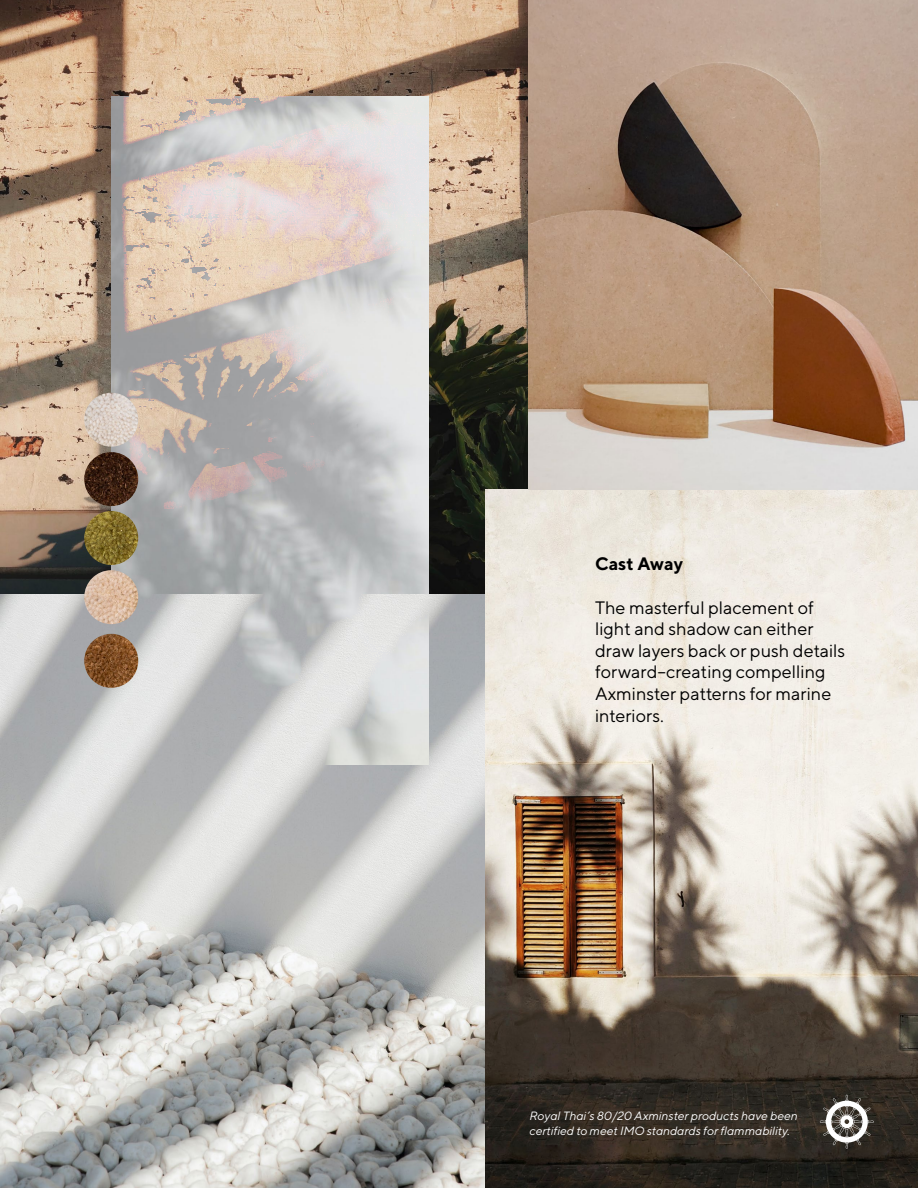
<style>
.page{position:relative;width:918px;height:1188px;background:#fff}
.page>*{position:absolute;margin:0;border:0;box-sizing:border-box;transform-origin:0 0}
.t1{font:18px/21.6px "TT Norms";color:#000}
.t2{font:700 18px "TT Norms";color:#000}
.t3{font:italic 12px/14.4px "TT Norms";color:#fff}
</style>
<div class="page">
<img style="left:0;top:490px;width:918px;height:698px">
<img style="left:0;top:0;width:528px;height:594px">
<img style="left:528px;top:0;width:390px;height:490px">
<img style="left:111px;top:97px;width:318px;height:667px">
<img style="left:84px;top:393px;width:54px;height:54px;border-radius:27px">
<img style="left:84px;top:511px;width:54px;height:54px;border-radius:27px">
<img style="left:84px;top:570px;width:54px;height:54px;border-radius:27px">
<img style="left:84px;top:634px;width:54px;height:54px;border-radius:27px">
<img style="left:84px;top:452px;width:54px;height:54px;border-radius:27px">
<svg style="left:820px;top:1095px;width:54px;height:54px"></svg>
<p class="t2" style="left:595px;top:553px;width:89px">Cast Away</p>
<p class="t1" style="left:595px;top:596px;width:252px">The masterful placement of light and shadow can either draw layers back or push details forward–creating compelling<br>Axminster patterns for marine interiors.</p>
<p class="t3" style="left:530px;top:1109px;width:270px">Royal Thai’s 80/20 Axminster products have been certified to meet IMO standards for flammability.</p>
</div>
